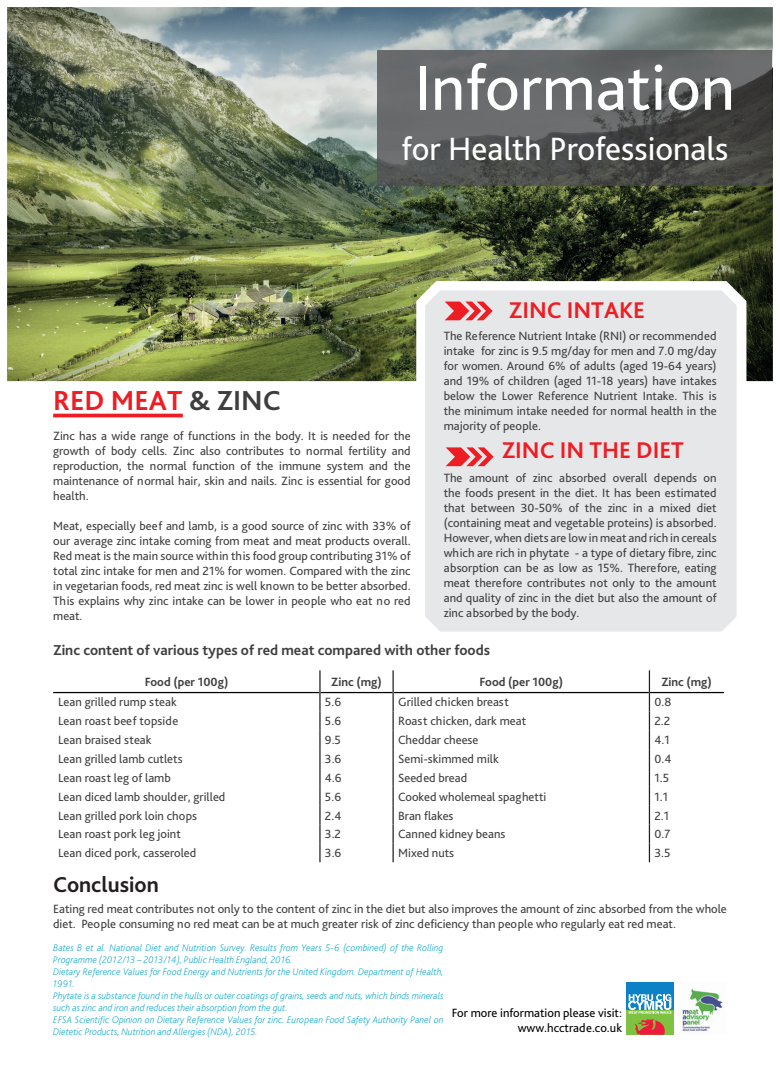
<style>
.page{position:relative;width:780px;height:1088px;background:#fff}
.page>*{position:absolute;margin:0;border:0;box-sizing:border-box;transform-origin:0 0}
.t1{font:66.25px "Bliss Pro";color:#fff}
.t2{font:33.75px "Bliss Pro";color:#fff}
.t3{font:700 28.75px "Bliss Pro";color:#ee1d23}
.t4{font:700 23.75px "Bliss Pro";color:#ee1d23}
.t5{font:700 22.5px "Bliss Pro";color:#231f20}
.t6{font:700 15px "Bliss Pro";color:#3e3e3f}
.t7{font:12.5px/15px "Bliss Pro";color:#3e3e3f;text-align:justify}
.t8{font:12.5px/15px "Bliss Pro";color:#000;text-align:right}
.t9{font:700 12.5px "Bliss Pro";color:#3e3e3f}
.t10{font:italic 200 10px/12px "Bliss Pro";color:#00a2c8}
.s1{color:#3e3e3f}
</style>
<div class="page">
<img style="left:7px;top:7px;width:765px;height:374px">
<svg style="left:416px;top:281px;width:330px;height:311px"></svg>
<div style="left:425px;top:290px;width:311px;height:341px;background:#e6e7e9"></div>
<hr style="left:53px;top:414px;width:130px;height:3px;background:#ee1d23">
<img style="left:377px;top:51px;width:394px;height:135px">
<svg style="left:444px;top:302px;width:48px;height:18px"></svg>
<img style="left:682px;top:988px;width:41px;height:43px">
<div style="left:626px;top:982px;width:48px;height:28px;background:#0c81c5"></div>
<div style="left:626px;top:1010px;width:48px;height:25px;background:#7fc241"></div>
<svg style="left:628px;top:994px;width:43px;height:41px"></svg>
<svg style="left:445px;top:447px;width:48px;height:19px"></svg>
<hr style="left:53px;top:692px;width:266px;height:1px;background:#000">
<hr style="left:320px;top:692px;width:72px;height:1px;background:#000">
<hr style="left:394px;top:692px;width:254px;height:1px;background:#000">
<hr style="left:650px;top:692px;width:73px;height:1px;background:#000">
<hr style="left:392px;top:670px;width:2px;height:22px;background:#231f20">
<hr style="left:648px;top:670px;width:2px;height:22px;background:#231f20">
<svg style="left:319px;top:670px;width:1px;height:192px"></svg>
<svg style="left:392px;top:692px;width:2px;height:170px"></svg>
<svg style="left:648px;top:692px;width:2px;height:170px"></svg>
<h1 class="t1" style="left:414px;top:47px;width:322px">Information</h1>
<h2 class="t2" style="left:401px;top:128px;width:328px">for Health Professionals</h2>
<h3 class="t3" style="left:53px;top:383px;width:229px">RED MEAT <span class="s1">&amp; ZINC</span></h3>
<p class="t7" style="left:53px;top:428px;width:359px">Zinc has a wide range of functions in the body. It is needed for the growth of body cells. Zinc also contributes to normal fertility and reproduction, the normal function of the immune system and the maintenance of normal hair, skin and nails. Zinc is essential for good health.</p>
<p class="t7" style="left:53px;top:518px;width:359px">Meat, especially beef and lamb, is a good source of zinc with 33% of our average zinc intake coming from meat and meat products overall.<br>Red meat is the main source within this food group contributing 31% of total zinc intake for men and 21% for women. Compared with the zinc in vegetarian foods, red meat zinc is well known to be better absorbed.<br>This explains why zinc intake can be lower in people who eat no red meat.</p>
<h3 class="t4" style="left:509px;top:296px;width:138px">ZINC INTAKE</h3>
<p class="t7" style="left:444px;top:328px;width:274px">The Reference Nutrient Intake (RNI) or recommended intake for zinc is 9.5 mg/day for men and 7.0 mg/day for women. Around 6% of adults (aged 19-64 years) and 19% of children (aged 11-18 years) have intakes below the Lower Reference Nutrient Intake. This is the minimum intake needed for normal health in the majority of people.</p>
<h3 class="t4" style="left:501px;top:435px;width:184px">ZINC IN THE DIET</h3>
<p class="t7" style="left:444px;top:470px;width:274px">The amount of zinc absorbed overall depends on the foods present in the diet. It has been estimated that between 30-50% of the zinc in a mixed diet (containing meat and vegetable proteins) is absorbed.<br>However, when diets are low in meat and rich in cereals which are rich in phytate - a type of dietary fibre, zinc absorption can be as low as 15%. Therefore, eating meat therefore contributes not only to the amount and quality of zinc in the diet but also the amount of zinc absorbed by the body.</p>
<p class="t6" style="left:53px;top:641px;width:438px">Zinc content of various types of red meat compared with other foods</p>
<p class="t9" style="left:145px;top:674px;width:85px">Food (per 100g)</p>
<p class="t9" style="left:331px;top:674px;width:52px">Zinc (mg)</p>
<p class="t9" style="left:479px;top:674px;width:85px">Food (per 100g)</p>
<p class="t9" style="left:661px;top:674px;width:52px">Zinc (mg)</p>
<p class="t7" style="left:58px;top:694px;width:120px">Lean grilled rump steak</p>
<p class="t7" style="left:325px;top:694px;width:18px">5.6</p>
<p class="t7" style="left:398px;top:694px;width:112px">Grilled chicken breast</p>
<p class="t7" style="left:654px;top:694px;width:18px">0.8</p>
<p class="t7" style="left:58px;top:713px;width:122px">Lean roast beef topside</p>
<p class="t7" style="left:325px;top:713px;width:18px">5.6</p>
<p class="t7" style="left:398px;top:713px;width:130px">Roast chicken, dark meat</p>
<p class="t7" style="left:654px;top:713px;width:17px">2.2</p>
<p class="t7" style="left:58px;top:732px;width:95px">Lean braised steak</p>
<p class="t7" style="left:325px;top:732px;width:18px">9.5</p>
<p class="t7" style="left:398px;top:732px;width:82px">Cheddar cheese</p>
<p class="t7" style="left:654px;top:732px;width:17px">4.1</p>
<p class="t7" style="left:58px;top:751px;width:126px">Lean grilled lamb cutlets</p>
<p class="t7" style="left:325px;top:751px;width:18px">3.6</p>
<p class="t7" style="left:398px;top:751px;width:102px">Semi-skimmed milk</p>
<p class="t7" style="left:654px;top:751px;width:18px">0.4</p>
<p class="t7" style="left:58px;top:770px;width:114px">Lean roast leg of lamb</p>
<p class="t7" style="left:325px;top:770px;width:18px">4.6</p>
<p class="t7" style="left:398px;top:770px;width:71px">Seeded bread</p>
<p class="t7" style="left:654px;top:770px;width:16px">1.5</p>
<p class="t7" style="left:58px;top:789px;width:169px">Lean diced lamb shoulder, grilled</p>
<p class="t7" style="left:325px;top:789px;width:18px">5.6</p>
<p class="t7" style="left:398px;top:789px;width:150px">Cooked wholemeal spaghetti</p>
<p class="t7" style="left:654px;top:789px;width:15px">1.1</p>
<p class="t7" style="left:58px;top:807px;width:140px">Lean grilled pork loin chops</p>
<p class="t7" style="left:325px;top:807px;width:18px">2.4</p>
<p class="t7" style="left:398px;top:807px;width:57px">Bran flakes</p>
<p class="t7" style="left:654px;top:807px;width:16px">2.1</p>
<p class="t7" style="left:58px;top:826px;width:124px">Lean roast pork leg joint</p>
<p class="t7" style="left:325px;top:826px;width:18px">3.2</p>
<p class="t7" style="left:398px;top:826px;width:109px">Canned kidney beans</p>
<p class="t7" style="left:654px;top:826px;width:17px">0.7</p>
<p class="t7" style="left:58px;top:845px;width:140px">Lean diced pork, casseroled</p>
<p class="t7" style="left:325px;top:845px;width:18px">3.6</p>
<p class="t7" style="left:398px;top:845px;width:58px">Mixed nuts</p>
<p class="t7" style="left:654px;top:845px;width:18px">3.5</p>
<h3 class="t5" style="left:53px;top:871px;width:107px">Conclusion</h3>
<p class="t7" style="left:53px;top:901px;width:675px">Eating red meat contributes not only to the content of zinc in the diet but also improves the amount of zinc absorbed from the whole diet. People consuming no red meat can be at much greater risk of zinc deficiency than people who regularly eat red meat.</p>
<p class="t10" style="left:53px;top:941px;width:392px">Bates B et al. National Diet and Nutrition Survey. Results from Years 5-6 (combined) of the Rolling Programme (2012/13 – 2013/14), Public Health England, 2016.<br>Dietary Reference Values for Food Energy and Nutrients for the United Kingdom. Department of Health, 1991.<br>Phytate is a substance found in the hulls or outer coatings of grains, seeds and nuts, which binds minerals such as zinc and iron and reduces their absorption from the gut.<br>EFSA Scientific Opinion on Dietary Reference Values for zinc. European Food Safety Authority Panel on Dietetic Products, Nutrition and Allergies (NDA), 2015.</p>
<p class="t8" style="left:452px;top:1005px;width:172px">For more information please visit: www.hcctrade.co.uk</p>
</div>
